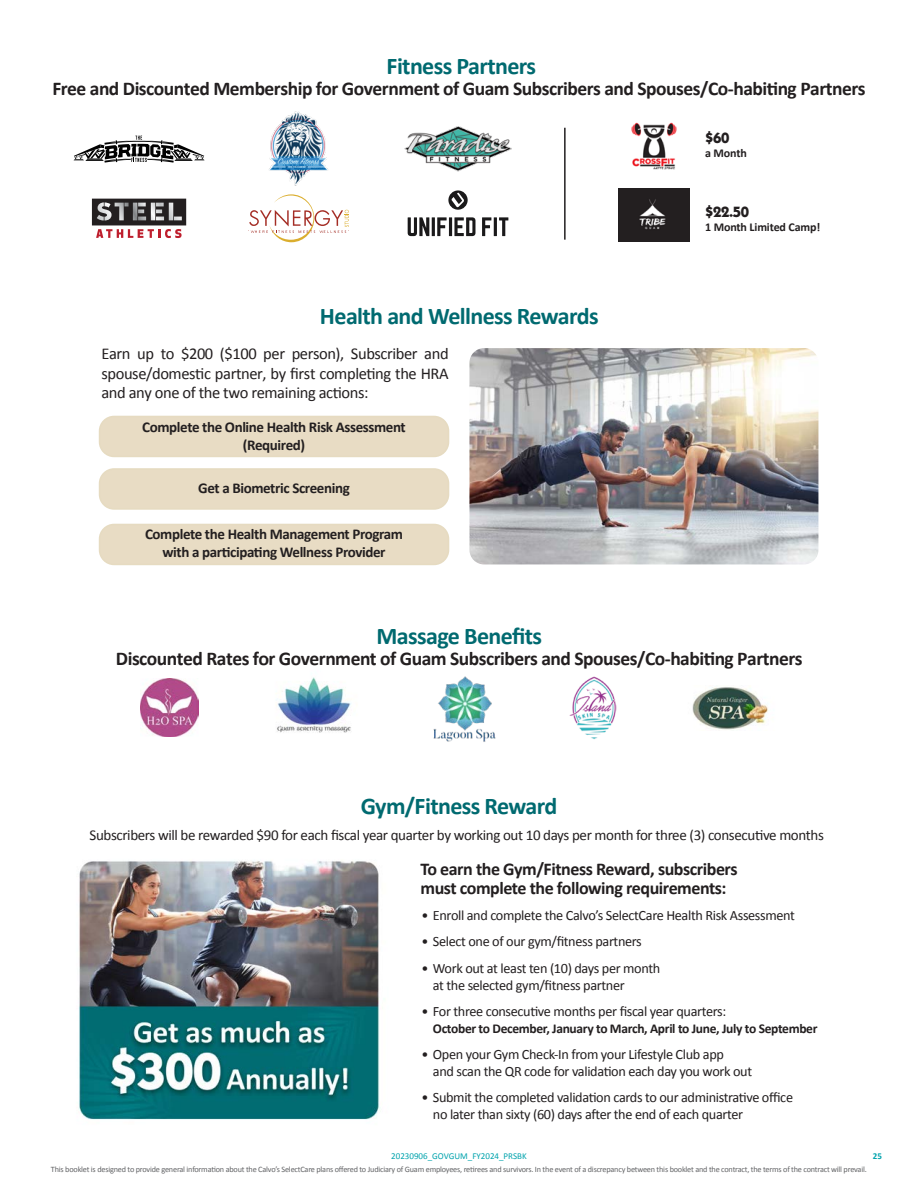
<style>
.page{position:relative;width:918px;height:1188px;background:#fff}
.page>*{position:absolute;margin:0;border:0;box-sizing:border-box;transform-origin:0 0}
.t1{font:700 24px "Calibri";letter-spacing:-.025em;color:#006a70}
.t2{font:700 19.5px "Calibri";letter-spacing:-.025em;color:#231f20}
.t3{font:700 18px/19.5px "Calibri";letter-spacing:-.025em;color:#231f20}
.t4{font:16.5px/19.8px "Calibri";letter-spacing:-.025em;color:#231f20;text-align:justify}
.t5{font:700 15px/18px "Calibri";letter-spacing:-.025em;color:#231f20;text-align:center}
.t6{font:15px "Calibri";letter-spacing:-.025em;color:#231f20}
.t7{font:700 15px "ITC Kabel Std";color:#231f20}
.t8{font:14.25px/17.1px "Calibri";letter-spacing:-.025em;color:#231f20}
.t9{font:700 13.5px "Calibri";letter-spacing:-.025em;color:#231f20}
.t10{font:700 12px "Calibri";letter-spacing:-.01em;color:#231f20}
.t11{font:9px "Calibri";color:#00a3ad}
.t12{font:700 9px "Calibri";color:#00a3ad}
.t13{font:8.25px "Calibri";letter-spacing:-.025em;color:#636466}
</style>
<div class="page">
<img style="left:79px;top:861px;width:301px;height:259px">
<svg style="left:248px;top:194px;width:101px;height:48px"></svg>
<img style="left:269px;top:112px;width:59px;height:74px">
<svg style="left:448px;top:190px;width:20px;height:20px"></svg>
<svg style="left:451px;top:193px;width:13px;height:14px"></svg>
<svg style="left:408px;top:217px;width:21px;height:19px"></svg>
<hr style="left:432px;top:217px;width:3px;height:19px;background:#1a191a">
<svg style="left:437px;top:217px;width:10px;height:19px"></svg>
<hr style="left:449px;top:217px;width:3px;height:19px;background:#1a191a">
<svg style="left:454px;top:217px;width:21px;height:19px"></svg>
<svg style="left:482px;top:217px;width:9px;height:19px"></svg>
<hr style="left:494px;top:217px;width:3px;height:19px;background:#1a191a">
<svg style="left:499px;top:217px;width:9px;height:19px"></svg>
<img style="left:405px;top:127px;width:107px;height:44px">
<img style="left:433px;top:676px;width:63px;height:66px">
<img style="left:569px;top:676px;width:47px;height:63px">
<img style="left:277px;top:677px;width:74px;height:56px">
<img style="left:141px;top:679px;width:58px;height:58px">
<img style="left:692px;top:687px;width:76px;height:43px">
<svg style="left:92px;top:199px;width:94px;height:39px"></svg>
<svg style="left:74px;top:136px;width:130px;height:27px"></svg>
<hr style="left:564px;top:128px;width:2px;height:112px;background:#231f20">
<img style="left:618px;top:188px;width:72px;height:54px">
<img style="left:631px;top:122px;width:46px;height:48px">
<div style="left:100px;top:416px;width:349px;height:40px;background:#e8dcc4;border-radius:15px"></div>
<div style="left:99px;top:416px;width:350px;height:41px;border:2px solid #e6dbc1;border-radius:15px"></div>
<div style="left:100px;top:469px;width:349px;height:40px;background:#e8dcc4;border-radius:15px"></div>
<div style="left:99px;top:468px;width:350px;height:42px;border:2px solid #e6dbc1;border-radius:15px"></div>
<div style="left:100px;top:524px;width:349px;height:40px;background:#e8dcc4;border-radius:15px"></div>
<div style="left:99px;top:524px;width:350px;height:41px;border:2px solid #e6dbc1;border-radius:15px"></div>
<img style="left:469px;top:348px;width:349px;height:216px">
<p class="t1" style="left:387px;top:49px;width:151px">Fitness Partners</p>
<p class="t2" style="left:52px;top:74px;width:815px">Free and Discounted Membership for Government of Guam Subscribers and Spouses/Co-habiting Partners</p>
<p class="t7" style="left:705px;top:128px;width:26px">$60</p>
<p class="t10" style="left:705px;top:145px;width:43px">a Month</p>
<p class="t1" style="left:320px;top:299px;width:280px">Health and Wellness Rewards</p>
<p class="t4" style="left:101px;top:343px;width:349px">Earn up to $200 ($100 per person), Subscriber and spouse/domestic partner, by first completing the HRA and any one of the two remaining actions:</p>
<p class="t5" style="left:142px;top:417px;width:265px">Complete the Online Health Risk Assessment (Required)</p>
<p class="t5" style="left:198px;top:478px;width:153px">Get a Biometric Screening</p>
<p class="t5" style="left:145px;top:525px;width:260px">Complete the Health Management Program with a participating Wellness Provider</p>
<p class="t1" style="left:377px;top:619px;width:167px">Massage Benefits</p>
<p class="t7" style="left:705px;top:203px;width:45px">$22.50</p>
<p class="t10" style="left:705px;top:219px;width:117px">1 Month Limited Camp!</p>
<p class="t2" style="left:116px;top:645px;width:688px">Discounted Rates for Government of Guam Subscribers and Spouses/Co-habiting Partners</p>
<p class="t1" style="left:361px;top:790px;width:198px">Gym/Fitness Reward</p>
<p class="t6" style="left:90px;top:825px;width:736px">Subscribers will be rewarded $90 for each fiscal year quarter by working out 10 days per month for three (3) consecutive months</p>
<p class="t3" style="left:420px;top:858px;width:319px">To earn the Gym/Fitness Reward, subscribers must complete the following requirements:</p>
<p class="t8" style="left:422px;top:907px;width:375px">• Enroll and complete the Calvo’s SelectCare Health Risk Assessment</p>
<p class="t8" style="left:422px;top:933px;width:222px">• Select one of our gym/fitness partners</p>
<p class="t8" style="left:433px;top:959px;width:229px;text-indent:-11px">• Work out at least ten (10) days per month at the selected gym/fitness partner</p>
<p class="t8" style="left:422px;top:1002px;width:306px">• For three consecutive months per fiscal year quarters:</p>
<p class="t9" style="left:433px;top:1019px;width:386px">October to December, January to March, April to June, July to September</p>
<p class="t8" style="left:433px;top:1045px;width:321px;text-indent:-11px">• Open your Gym Check-In from your Lifestyle Club app<br>and scan the QR code for validation each day you work out</p>
<p class="t8" style="left:433px;top:1088px;width:362px;text-indent:-11px">• Submit the completed validation cards to our administrative office no later than sixty (60) days after the end of each quarter</p>
<p class="t11" style="left:391px;top:1150px;width:137px">20230906_GOVGUM_FY2024_PRSBK</p>
<p class="t12" style="left:873px;top:1150px;width:11px">25</p>
<p class="t13" style="left:51px;top:1163px;width:817px">This booklet is designed to provide general information about the Calvo’s SelectCare plans offered to Judiciary of Guam employees, retirees and survivors. In the event of a discrepancy between this booklet and the contract, the terms of the contract will prevail.</p>
</div>
